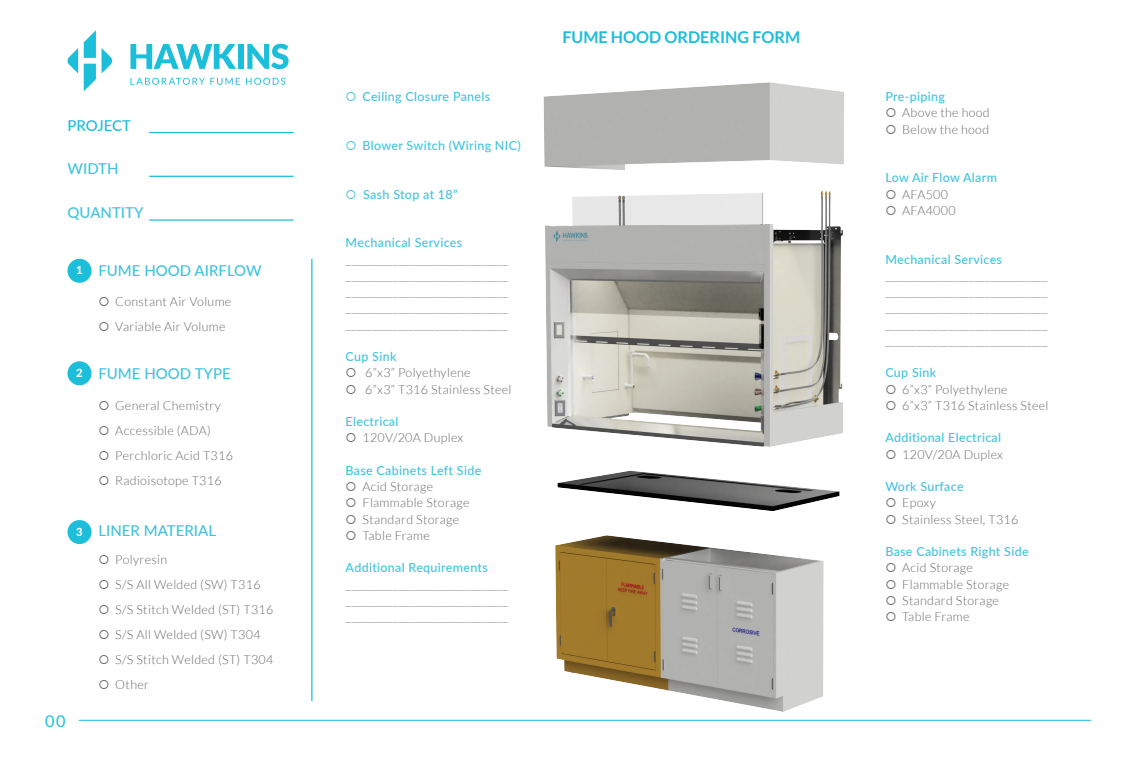
<style>
.page{position:relative;width:1125px;height:765px;background:#fff}
.page>*{position:absolute;margin:0;border:0;box-sizing:border-box;transform-origin:0 0}
.t1{font:700 16.25px "Lato";color:#1cbeda}
.t2{font:16.25px "Lato";color:#1cbeda}
.t3{font:500 15px "Lato";color:#41c3dd}
.t4{font:500 15px "Lato";letter-spacing:-.005em;color:#1cbeda}
.t5{font:300 12.5px/16.2px "Lato";letter-spacing:.025em;color:#69696c;text-align:justify}
.t6{font:500 12.5px "Lato";letter-spacing:.025em;color:#41c3dd}
.t7{font:800 11.25px "Lato";color:#fff}
</style>
<div class="page">
<svg style="left:130px;top:44px;width:106px;height:25px"></svg>
<div style="left:238px;top:44px;width:5px;height:25px;background:#1cbeda"></div>
<svg style="left:247px;top:44px;width:42px;height:25px"></svg>
<svg style="left:130px;top:78px;width:110px;height:7px"></svg>
<svg style="left:246px;top:78px;width:39px;height:7px"></svg>
<svg style="left:102px;top:48px;width:11px;height:25px"></svg>
<svg style="left:84px;top:30px;width:12px;height:28px"></svg>
<svg style="left:84px;top:64px;width:12px;height:27px"></svg>
<svg style="left:67px;top:48px;width:11px;height:26px"></svg>
<img style="left:538px;top:470px;width:324px;height:250px">
<hr style="left:149px;top:132px;width:145px;height:1px;background:#1cbeda">
<hr style="left:149px;top:176px;width:145px;height:1px;background:#1cbeda">
<hr style="left:149px;top:219px;width:145px;height:2px;background:#1cbeda">
<div style="left:67px;top:259px;width:25px;height:24px;background:#1cbeda;border-radius:50%"></div>
<div style="left:67px;top:361px;width:25px;height:24px;background:#1cbeda;border-radius:50%"></div>
<div style="left:67px;top:520px;width:25px;height:24px;background:#1cbeda;border-radius:50%"></div>
<hr style="left:79px;top:720px;width:1012px;height:1px;background:#1cbeda">
<hr style="left:311px;top:259px;width:1px;height:442px;background:#1cbeda">
<img style="left:543px;top:82px;width:301px;height:88px">
<img style="left:545px;top:191px;width:298px;height:256px">
<p class="t4" style="left:68px;top:114px;width:65px">PROJECT</p>
<p class="t3" style="left:68px;top:158px;width:53px">WIDTH</p>
<p class="t3" style="left:68px;top:202px;width:78px">QUANTITY</p>
<p class="t7" style="left:76px;top:262px;width:8px">1</p>
<p class="t7" style="left:76px;top:364px;width:8px">2</p>
<p class="t7" style="left:76px;top:523px;width:8px">3</p>
<h1 class="t2" style="left:45px;top:712px;width:22px">00</h1>
<p class="t3" style="left:98px;top:259px;width:165px">FUME HOOD AIRFLOW</p>
<p class="t5" style="left:98px;top:294px;width:134px">○ Constant Air Volume</p>
<p class="t5" style="left:98px;top:319px;width:129px">○ Variable Air Volume</p>
<p class="t3" style="left:98px;top:363px;width:134px">FUME HOOD TYPE</p>
<p class="t5" style="left:98px;top:397px;width:124px">○ General Chemistry</p>
<p class="t5" style="left:98px;top:422px;width:114px">○ Accessible (ADA)</p>
<p class="t5" style="left:98px;top:447px;width:136px">○ Perchloric Acid T316</p>
<p class="t5" style="left:98px;top:472px;width:125px">○ Radioisotope T316</p>
<p class="t3" style="left:98px;top:520px;width:119px">LINER MATERIAL</p>
<p class="t5" style="left:98px;top:551px;width:70px">○ Polyresin</p>
<p class="t5" style="left:98px;top:576px;width:164px">○ S/S All Welded (SW) T316</p>
<p class="t5" style="left:98px;top:601px;width:176px">○ S/S Stitch Welded (ST) T316</p>
<p class="t5" style="left:98px;top:626px;width:164px">○ S/S All Welded (SW) T304</p>
<p class="t5" style="left:98px;top:651px;width:176px">○ S/S Stitch Welded (ST) T304</p>
<p class="t5" style="left:98px;top:676px;width:52px">○ Other</p>
<p class="t6" style="left:346px;top:88px;width:146px">○ Ceiling Closure Panels</p>
<p class="t6" style="left:346px;top:136px;width:177px">○ Blower Switch (Wiring NIC)</p>
<p class="t6" style="left:346px;top:185px;width:114px">○ Sash Stop at 18”</p>
<p class="t6" style="left:346px;top:234px;width:118px">Mechanical Services</p>
<p class="t5" style="left:346px;top:251px;width:164px">_______________________________ _______________________________ _______________________________ _______________________________ _______________________________</p>
<p class="t6" style="left:346px;top:348px;width:52px">Cup Sink</p>
<p class="t5" style="left:346px;top:365px;width:126px">○ 6”x3” Polyethylene</p>
<p class="t5" style="left:346px;top:381px;width:167px">○ 6”x3” T316 Stainless Steel</p>
<p class="t6" style="left:346px;top:413px;width:54px">Electrical</p>
<p class="t5" style="left:346px;top:430px;width:119px">○ 120V/20A Duplex</p>
<p class="t6" style="left:346px;top:461px;width:137px">Base Cabinets Left Side</p>
<p class="t5" style="left:346px;top:479px;width:89px">○ Acid Storage</p>
<p class="t5" style="left:346px;top:495px;width:125px">○ Flammable Storage</p>
<p class="t5" style="left:346px;top:511px;width:115px">○ Standard Storage</p>
<p class="t5" style="left:346px;top:527px;width:86px">○ Table Frame</p>
<p class="t6" style="left:346px;top:559px;width:144px">Additional Requirements</p>
<p class="t5" style="left:346px;top:576px;width:164px">_______________________________ _______________________________ _______________________________</p>
<h1 class="t1" style="left:562px;top:28px;width:239px">FUME HOOD ORDERING FORM</h1>
<p class="t6" style="left:885px;top:88px;width:61px">Pre-piping</p>
<p class="t5" style="left:885px;top:105px;width:106px">○ Above the hood</p>
<p class="t5" style="left:885px;top:121px;width:105px">○ Below the hood</p>
<p class="t6" style="left:885px;top:169px;width:113px">Low Air Flow Alarm</p>
<p class="t5" style="left:885px;top:186px;width:64px">○ AFA500</p>
<p class="t5" style="left:885px;top:202px;width:72px">○ AFA4000</p>
<p class="t6" style="left:885px;top:250px;width:118px">Mechanical Services</p>
<p class="t5" style="left:885px;top:267px;width:164px">_______________________________ _______________________________ _______________________________ _______________________________ _______________________________</p>
<p class="t6" style="left:885px;top:364px;width:52px">Cup Sink</p>
<p class="t5" style="left:885px;top:381px;width:124px">○ 6”x3” Polyethylene</p>
<p class="t5" style="left:885px;top:397px;width:165px">○ 6”x3” T316 Stainless Steel</p>
<p class="t6" style="left:885px;top:429px;width:117px">Additional Electrical</p>
<p class="t5" style="left:885px;top:446px;width:119px">○ 120V/20A Duplex</p>
<p class="t6" style="left:885px;top:478px;width:80px">Work Surface</p>
<p class="t5" style="left:885px;top:495px;width:52px">○ Epoxy</p>
<p class="t5" style="left:885px;top:511px;width:135px">○ Stainless Steel, T316</p>
<p class="t6" style="left:885px;top:543px;width:145px">Base Cabinets Right Side</p>
<p class="t5" style="left:885px;top:560px;width:89px">○ Acid Storage</p>
<p class="t5" style="left:885px;top:576px;width:125px">○ Flammable Storage</p>
<p class="t5" style="left:885px;top:592px;width:115px">○ Standard Storage</p>
<p class="t5" style="left:885px;top:609px;width:86px">○ Table Frame</p>
</div>
